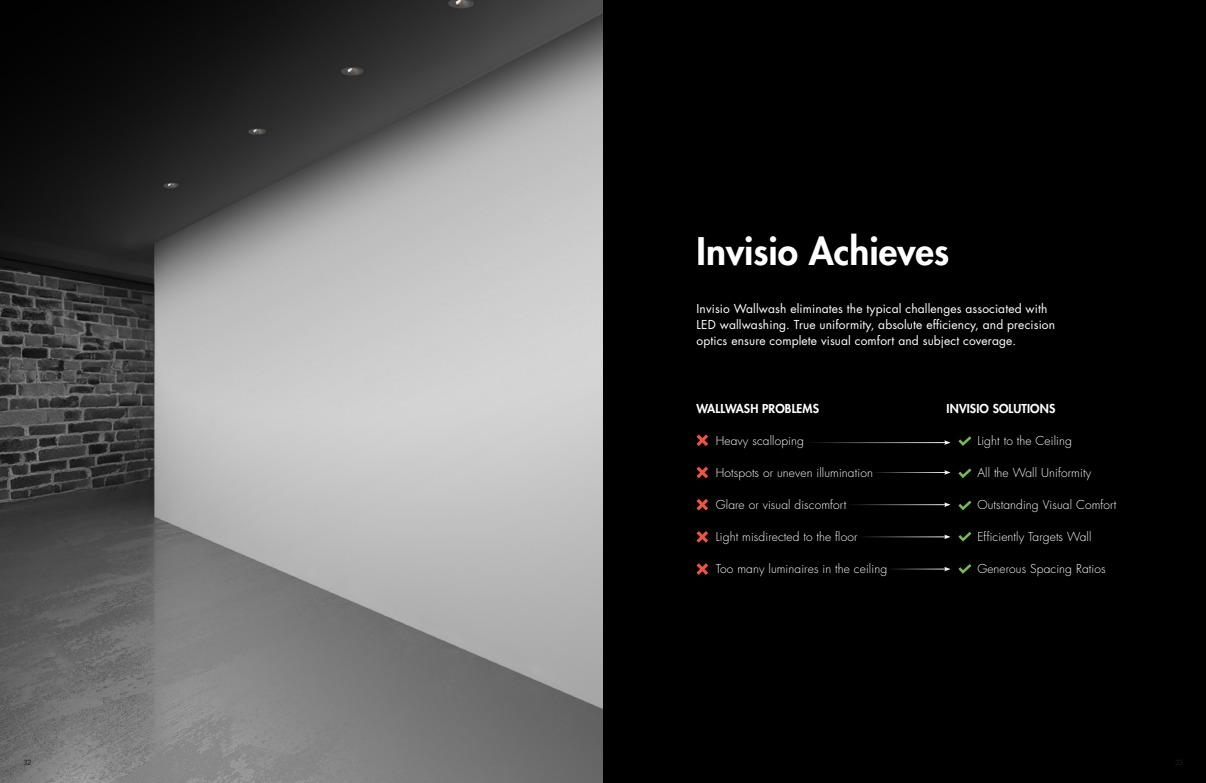
<style>
.page{position:relative;width:1206px;height:783px;background:#fff}
.page>*{position:absolute;margin:0;border:0;box-sizing:border-box;transform-origin:0 0}
.t1{font:800 37px "Futura Std";color:#fff}
.t2{font:300 12px "Futura Std";letter-spacing:.01em;color:#fff}
.t3{font:12px/16px "Futura Std";letter-spacing:.01em;color:#fff}
.t4{font:800 12px "Futura Std";letter-spacing:.01em;color:#fff}
.t5{font:500 7px "Futura Std";color:#231f20}
</style>
<div class="page">
<div style="left:603px;top:0;width:603px;height:783px;background:#000"></div>
<img style="left:0;top:0;width:603px;height:783px">
<hr style="left:804px;top:442px;width:142px;height:1px;background:#fff">
<svg style="left:944px;top:440px;width:7px;height:5px"></svg>
<hr style="left:870px;top:472px;width:76px;height:1px;background:#fff">
<svg style="left:944px;top:470px;width:7px;height:5px"></svg>
<hr style="left:846px;top:504px;width:100px;height:1px;background:#fff">
<svg style="left:944px;top:502px;width:7px;height:5px"></svg>
<hr style="left:856px;top:537px;width:90px;height:1px;background:#fff">
<svg style="left:944px;top:535px;width:7px;height:4px"></svg>
<hr style="left:886px;top:569px;width:60px;height:1px;background:#fff">
<svg style="left:944px;top:567px;width:7px;height:4px"></svg>
<svg style="left:697px;top:435px;width:11px;height:11px"></svg>
<svg style="left:697px;top:467px;width:11px;height:11px"></svg>
<svg style="left:697px;top:499px;width:11px;height:11px"></svg>
<svg style="left:697px;top:531px;width:11px;height:12px"></svg>
<svg style="left:697px;top:563px;width:11px;height:12px"></svg>
<svg style="left:958px;top:436px;width:13px;height:10px"></svg>
<svg style="left:958px;top:468px;width:13px;height:10px"></svg>
<svg style="left:958px;top:501px;width:13px;height:9px"></svg>
<svg style="left:958px;top:532px;width:13px;height:10px"></svg>
<svg style="left:958px;top:564px;width:13px;height:10px"></svg>
<p class="t1" style="left:697px;top:228px;width:254px">Invisio Achieves</p>
<p class="t3" style="left:697px;top:301px;width:360px">Invisio Wallwash eliminates the typical challenges associated with<br>LED wallwashing. True uniformity, absolute efficiency, and precision optics ensure complete visual comfort and subject coverage.</p>
<p class="t4" style="left:697px;top:401px;width:124px">WALLWASH PROBLEMS</p>
<p class="t2" style="left:716px;top:433px;width:90px">Heavy scalloping</p>
<p class="t2" style="left:716px;top:465px;width:159px">Hotspots or uneven illumination</p>
<p class="t2" style="left:716px;top:497px;width:132px">Glare or visual discomfort</p>
<p class="t2" style="left:716px;top:529px;width:143px">Light misdirected to the floor</p>
<p class="t2" style="left:716px;top:561px;width:173px">Too many luminaires in the ceiling</p>
<p class="t4" style="left:947px;top:401px;width:110px">INVISIO SOLUTIONS</p>
<p class="t2" style="left:977px;top:433px;width:96px">Light to the Ceiling</p>
<p class="t2" style="left:977px;top:465px;width:115px">All the Wall Uniformity</p>
<p class="t2" style="left:977px;top:497px;width:141px">Outstanding Visual Comfort</p>
<p class="t2" style="left:977px;top:529px;width:116px">Efficiently Targets Wall</p>
<p class="t2" style="left:977px;top:561px;width:130px">Generous Spacing Ratios</p>
<p class="t5" style="left:23px;top:758px;width:9px">32</p>
<p class="t5" style="left:1175px;top:758px;width:9px">33</p>
</div>
